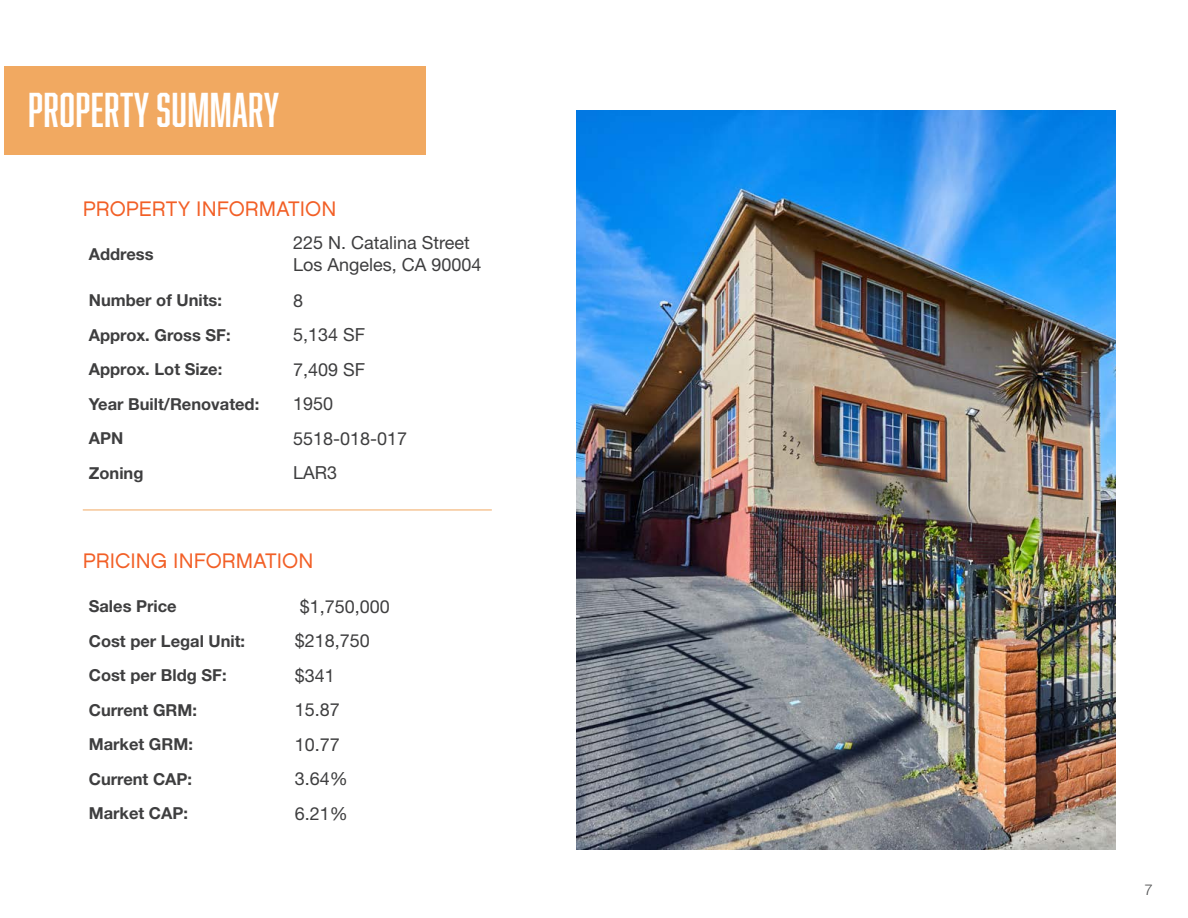
<style>
.page{position:relative;width:1188px;height:918px;background:#fff}
.page>*{position:absolute;margin:0;border:0;box-sizing:border-box;transform-origin:0 0}
.t1{font:45px "Abolition";letter-spacing:.01em;color:#fff}
.subheader{font:21px "Chalet London Nineteen Sixty";color:#f25f26}
.table_body{font:18px "Helvetica Neue LT Std";color:#3e3e3f}
.table_body-2{font:700 16.5px "Helvetica Neue LT Std";color:#3e3e3f}
.t2{font:300 15px "Helvetica Neue LT Std";color:#4b4c4d}
</style>
<div class="page">
<hr style="left:83px;top:510px;width:409px;height:1px;background:#f1a961">
<div style="left:5px;top:67px;width:421px;height:88px;background:#f1a961"></div>
<img style="left:576px;top:111px;width:540px;height:739px">
<p class="t1" style="left:28px;top:84px;width:253px">PROPERTY SUMMARY</p>
<p class="subheader" style="left:83px;top:196px;width:255px">PROPERTY INFORMATION</p>
<p class="table_body-2" style="left:89px;top:244px;width:66px">Address</p>
<p class="table_body" style="left:293px;top:232px;width:178px">225 N. Catalina Street</p>
<p class="table_body" style="left:293px;top:254px;width:190px">Los Angeles, CA 90004</p>
<p class="table_body-2" style="left:89px;top:290px;width:135px">Number of Units:</p>
<p class="table_body" style="left:293px;top:290px;width:12px">8</p>
<p class="table_body-2" style="left:89px;top:325px;width:143px">Approx. Gross SF:</p>
<p class="table_body" style="left:293px;top:324px;width:74px">5,134 SF</p>
<p class="table_body-2" style="left:89px;top:359px;width:135px">Approx. Lot Size:</p>
<p class="table_body" style="left:293px;top:359px;width:74px">7,409 SF</p>
<p class="table_body-2" style="left:89px;top:394px;width:172px">Year Built/Renovated:</p>
<p class="table_body" style="left:293px;top:393px;width:42px">1950</p>
<p class="table_body-2" style="left:89px;top:428px;width:36px">APN</p>
<p class="table_body" style="left:293px;top:428px;width:116px">5518-018-017</p>
<p class="table_body-2" style="left:89px;top:463px;width:56px">Zoning</p>
<p class="table_body" style="left:293px;top:462px;width:46px">LAR3</p>
<p class="subheader" style="left:83px;top:548px;width:232px">PRICING INFORMATION</p>
<p class="table_body-2" style="left:89px;top:596px;width:89px">Sales Price</p>
<p class="table_body" style="left:300px;top:595px;width:92px">$1,750,000</p>
<p class="table_body-2" style="left:89px;top:630px;width:158px">Cost per Legal Unit:</p>
<p class="table_body" style="left:295px;top:630px;width:77px">$218,750</p>
<p class="table_body-2" style="left:89px;top:665px;width:139px">Cost per Bldg SF:</p>
<p class="table_body" style="left:295px;top:664px;width:42px">$341</p>
<p class="table_body-2" style="left:89px;top:699px;width:110px">Current GRM:</p>
<p class="table_body" style="left:295px;top:699px;width:47px">15.87</p>
<p class="table_body-2" style="left:89px;top:734px;width:106px">Market GRM:</p>
<p class="table_body" style="left:295px;top:733px;width:47px">10.77</p>
<p class="table_body-2" style="left:89px;top:768px;width:105px">Current CAP:</p>
<p class="table_body" style="left:295px;top:768px;width:55px">3.64%</p>
<p class="table_body-2" style="left:89px;top:803px;width:101px">Market CAP:</p>
<p class="table_body" style="left:295px;top:802px;width:55px">6.21%</p>
<p class="t2" style="left:1144px;top:880px;width:10px">7</p>
</div>
